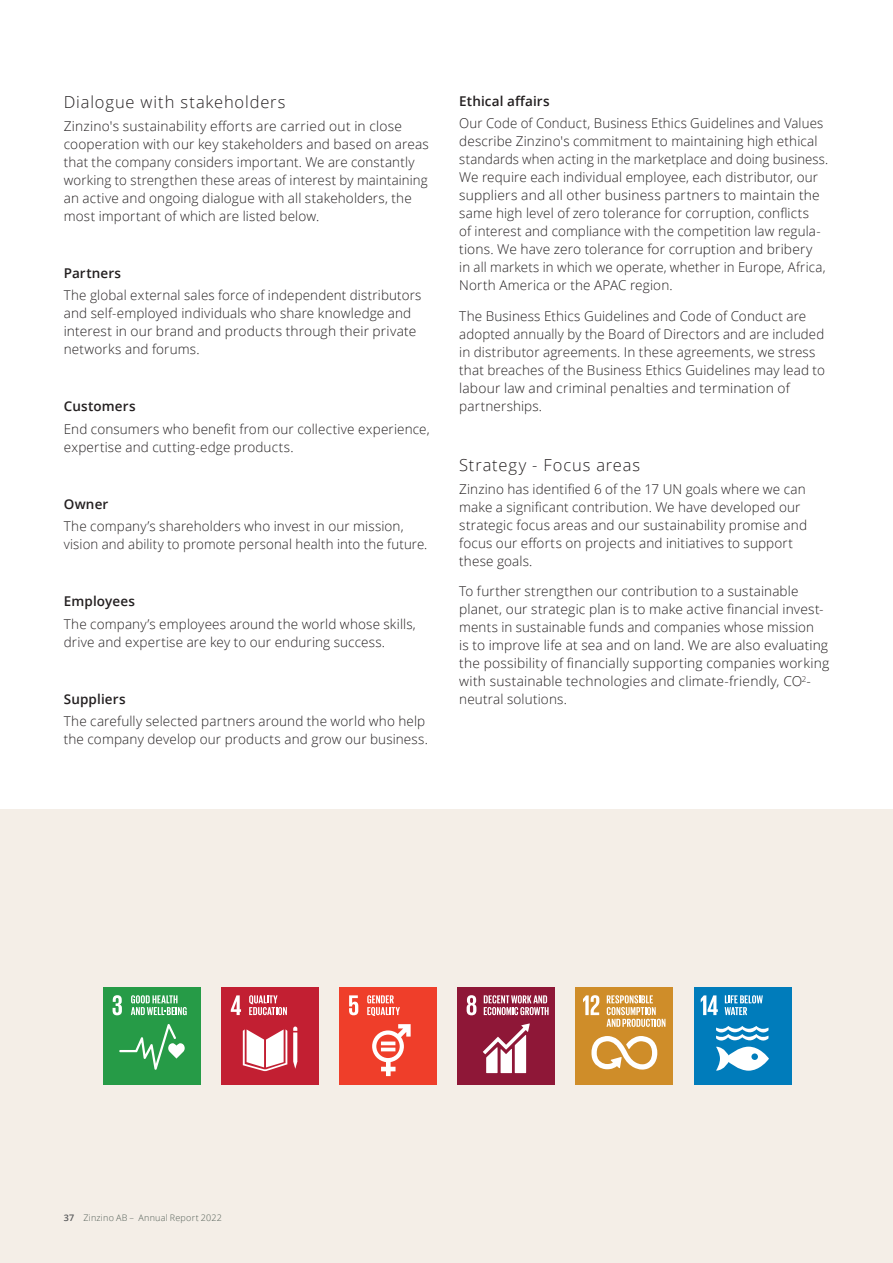
<style>
.page{position:relative;width:893px;height:1263px;background:#fff}
.page>*{position:absolute;margin:0;border:0;box-sizing:border-box;transform-origin:0 0}
.Sub-heading_11-14{font:300 16.5px "Open Sans";letter-spacing:.05em;color:#231f20}
.Body_copy_9_12{font:300 13.5px/18px "Open Sans";letter-spacing:.01em;color:#231f20}
.Sub-heading_9_12{font:600 13.5px "Open Sans";letter-spacing:.01em;color:#231f20}
.t1{font:300 9px "Open Sans";letter-spacing:.025em;color:#535f57}
.s1{font-weight:600;color:#57585a}
</style>
<div class="page">
<div style="left:0;top:809px;width:893px;height:454px;background:#f4eee7"></div>
<div style="left:576px;top:987px;width:97px;height:98px;background:#cf8d29"></div>
<svg style="left:583px;top:995px;width:16px;height:20px"></svg>
<svg style="left:591px;top:1036px;width:66px;height:33px"></svg>
<svg style="left:606px;top:995px;width:59px;height:32px"></svg>
<div style="left:694px;top:987px;width:97px;height:98px;background:#007cbb"></div>
<svg style="left:701px;top:995px;width:17px;height:20px"></svg>
<svg style="left:716px;top:1026px;width:53px;height:45px"></svg>
<svg style="left:725px;top:995px;width:38px;height:20px"></svg>
<div style="left:103px;top:987px;width:98px;height:98px;background:#269b47"></div>
<svg style="left:113px;top:995px;width:9px;height:20px"></svg>
<svg style="left:119px;top:1024px;width:66px;height:46px"></svg>
<svg style="left:131px;top:995px;width:56px;height:20px"></svg>
<div style="left:221px;top:987px;width:98px;height:98px;background:#c21f32"></div>
<svg style="left:231px;top:995px;width:10px;height:20px"></svg>
<svg style="left:293px;top:1026px;width:4px;height:43px"></svg>
<svg style="left:243px;top:1029px;width:44px;height:42px"></svg>
<svg style="left:249px;top:995px;width:38px;height:20px"></svg>
<div style="left:339px;top:987px;width:98px;height:98px;background:#ef3e2a"></div>
<svg style="left:349px;top:995px;width:9px;height:20px"></svg>
<svg style="left:372px;top:1024px;width:39px;height:52px"></svg>
<svg style="left:381px;top:1041px;width:14px;height:4px"></svg>
<hr style="left:381px;top:1048px;width:14px;height:3px;background:#fff">
<svg style="left:367px;top:995px;width:33px;height:21px"></svg>
<div style="left:457px;top:987px;width:98px;height:98px;background:#8e1737"></div>
<svg style="left:467px;top:995px;width:9px;height:20px"></svg>
<svg style="left:483px;top:1023px;width:47px;height:50px"></svg>
<svg style="left:484px;top:995px;width:65px;height:20px"></svg>
<p class="Sub-heading_11-14" style="left:64px;top:91px;width:223px">Dialogue with stakeholders</p>
<p class="Body_copy_9_12" style="left:64px;top:116px;width:367px">Zinzino's sustainability efforts are carried out in close cooperation with our key stakeholders and based on areas that the company considers important. We are constantly working to strengthen these areas of interest by maintaining an active and ongoing dialogue with all stakeholders, the most important of which are listed below.</p>
<p class="Sub-heading_9_12" style="left:64px;top:264px;width:59px">Partners</p>
<p class="Body_copy_9_12" style="left:64px;top:286px;width:359px">The global external sales force of independent distributors and self-employed individuals who share knowledge and interest in our brand and products through their private networks and forums.</p>
<p class="Sub-heading_9_12" style="left:64px;top:397px;width:73px">Customers</p>
<p class="Body_copy_9_12" style="left:64px;top:419px;width:367px">End consumers who benefit from our collective experience, expertise and cutting-edge products.</p>
<p class="Sub-heading_9_12" style="left:64px;top:495px;width:46px">Owner</p>
<p class="Body_copy_9_12" style="left:64px;top:517px;width:365px">The company’s shareholders who invest in our mission, vision and ability to promote personal health into the future.</p>
<p class="Sub-heading_9_12" style="left:64px;top:592px;width:73px">Employees</p>
<p class="Body_copy_9_12" style="left:64px;top:614px;width:354px">The company’s employees around the world whose skills, drive and expertise are key to our enduring success.</p>
<p class="Sub-heading_9_12" style="left:64px;top:690px;width:63px">Suppliers</p>
<p class="Body_copy_9_12" style="left:64px;top:712px;width:366px">The carefully selected partners around the world who help the company develop our products and grow our business.</p>
<p class="Sub-heading_9_12" style="left:459px;top:92px;width:92px">Ethical affairs</p>
<p class="Body_copy_9_12" style="left:459px;top:114px;width:370px">Our Code of Conduct, Business Ethics Guidelines and Values describe Zinzino's commitment to maintaining high ethical standards when acting in the marketplace and doing business.<br>We require each individual employee, each distributor, our suppliers and all other business partners to maintain the same high level of zero tolerance for corruption, conflicts<br>of interest and compliance with the competition law regula&shy;tions. We have zero tolerance for corruption and bribery<br>in all markets in which we operate, whether in Europe, Africa, North America or the APAC region.</p>
<p class="Body_copy_9_12" style="left:459px;top:307px;width:367px">The Business Ethics Guidelines and Code of Conduct are adopted annually by the Board of Directors and are included in distributor agreements. In these agreements, we stress that breaches of the Business Ethics Guidelines may lead to labour law and criminal penalties and termination of partnerships.</p>
<p class="Sub-heading_11-14" style="left:459px;top:454px;width:182px">Strategy - Focus areas</p>
<p class="Body_copy_9_12" style="left:459px;top:479px;width:349px">Zinzino has identified 6 of the 17 UN goals where we can make a significant contribution. We have developed our strategic focus areas and our sustainability promise and focus our efforts on projects and initiatives to support these goals.</p>
<p class="Body_copy_9_12" style="left:459px;top:582px;width:371px">To further strengthen our contribution to a sustainable planet, our strategic plan is to make active financial invest&shy;ments in sustainable funds and companies whose mission<br>is to improve life at sea and on land. We are also evaluating the possibility of financially supporting companies working with sustainable technologies and climate-friendly, CO<sup>2</sup>- neutral solutions.</p>
<p class="t1" style="left:64px;top:1211px;width:160px"><span class="s1">37</span> Zinzino AB – Annual Report 2022</p>
</div>
